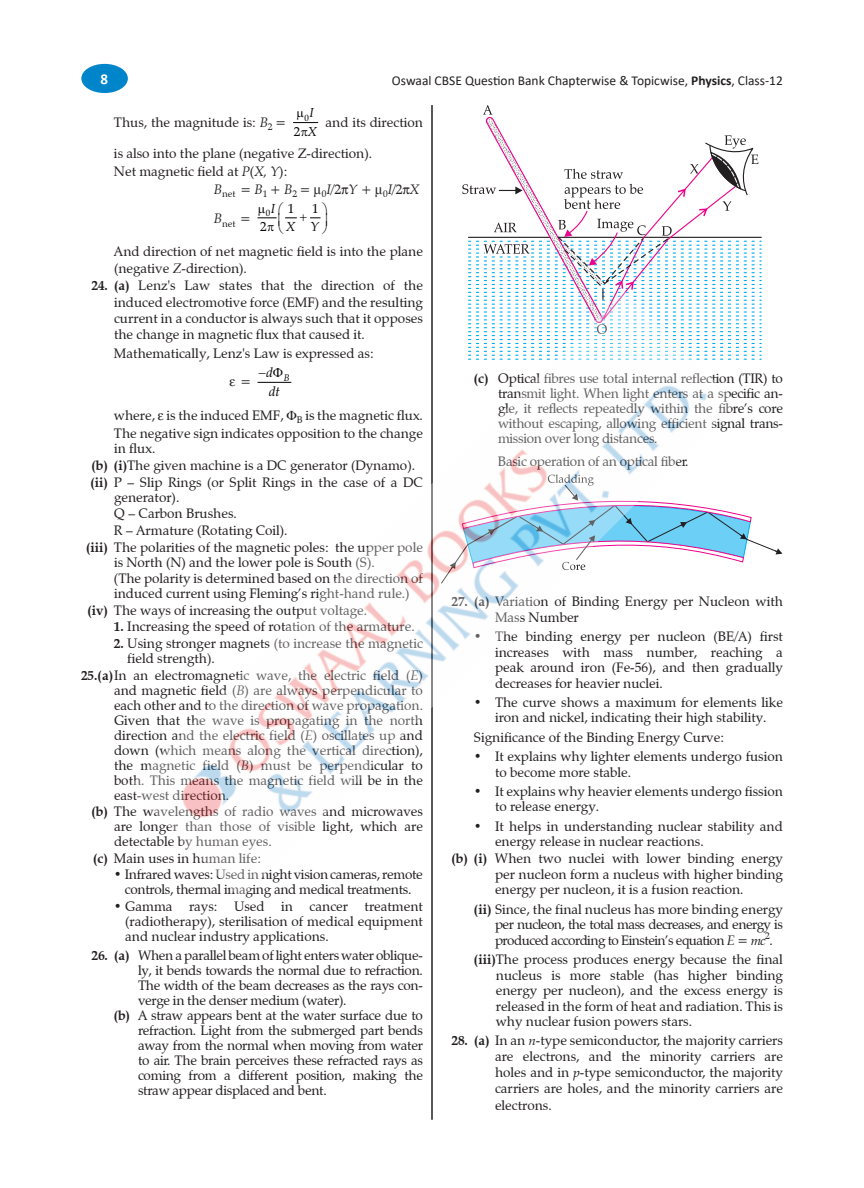
<style>
.page{position:relative;width:864px;height:1188px;background:#fff}
.page>*{position:absolute;margin:0;border:0;box-sizing:border-box;transform-origin:0 0}
.t1{font:700 15px "Calibri";color:#fff}
.tab{font:13.5px/15px "Zapf Calligraphic 801 BT";color:#231f20;text-align:justify}
.tabaa{font:13.5px/15.5px "Zapf Calligraphic 801 BT";color:#231f20;text-align:justify}
.tab-2{font:13.5px/15px "Zapf Calligraphic 801 BT";letter-spacing:-.02em;color:#231f20;text-align:center}
.t2{font:13.5px "Calibri";color:#231f20}
.t3{font:italic 13.5px/19.5px "Zapf Calligraphic 801 BT";color:#000}
.t4{font:italic 13.05px/18.6px "Zapf Calligraphic 801 BT";color:#000;text-align:right}
.t5{font:13.05px "Zapf Calligraphic 801 BT";color:#000}
.t6{font:italic 12.9px/18.6px "Zapf Calligraphic 801 BT";color:#000}
.t7{font:12.9px "Zapf Calligraphic 801 BT";color:#000}
.tab-3{font:9.45px "Zapf Calligraphic 801 BT";color:#231f20}
.t8{font:italic 9.45px "Zapf Calligraphic 801 BT";color:#000}
.t9{font:9px "Zapf Calligraphic 801 BT";color:#000}
.s1{font-weight:700}
.s2{font-style:italic}
.s3{font-style:normal}
</style>
<div class="page">
<div style="left:81px;top:64px;width:47px;height:29px;background:#0085ca;border-radius:50%"></div>
<hr style="left:431px;top:105px;width:2px;height:1015px;background:#231f20">
<svg style="left:462px;top:105px;width:299px;height:255px"></svg>
<svg style="left:734px;top:513px;width:49px;height:50px"></svg>
<img style="left:182px;top:292px;width:552px;height:604px">
<svg style="left:293px;top:122px;width:25px;height:1px"></svg>
<svg style="left:257px;top:217px;width:64px;height:2px"></svg>
<svg style="left:230px;top:379px;width:5px;height:7px"></svg>
<svg style="left:273px;top:368px;width:10px;height:9px"></svg>
<svg style="left:287px;top:411px;width:9px;height:9px"></svg>
<p class="t1" style="left:101px;top:69px;width:9px">8</p>
<p class="t2" style="left:392px;top:71px;width:393px">Oswaal CBSE Question Bank Chapterwise &amp; Topicwise, <span class="s1">Physics</span>, Class-12</p>
<p class="tab" style="left:114px;top:115px;width:174px">Thus, the magnitude is: <span class="s2">B</span><sub>2</sub> =</p>
<p class="t9" style="left:304px;top:112px;width:6px">0</p>
<p class="t7" style="left:294px;top:124px;width:8px">2</p>
<p class="t6" style="left:308px;top:104px;width:11px">I<br>X</p>
<p class="tab" style="left:326px;top:115px;width:99px">and its direction</p>
<p class="tab" style="left:114px;top:146px;width:260px">is also into the plane (negative Z-direction).</p>
<p class="tab" style="left:114px;top:164px;width:175px">Net magnetic field at <span class="s2">P</span>(<span class="s2">X, Y</span>):</p>
<p class="tab" style="left:214px;top:182px;width:207px"><span class="s2">B</span><sub>net</sub> = <span class="s2">B</span><sub>1</sub> + <span class="s2">B</span><sub>2</sub> = <sub>0</sub><span class="s2">I</span>/2 <span class="s2">Y</span> + <sub>0</sub><span class="s2">I</span>/2 <span class="s2">X</span></p>
<p class="tab-3" style="left:214px;top:218px;width:39px"><sup>B</sup>net <sup>=</sup></p>
<p class="t4" style="left:271px;top:199px;width:25px">I <span class="s3">1</span></p>
<p class="t4" style="left:286px;top:199px;width:34px"><span class="s3">1<br></span>X Y</p>
<p class="tab" style="left:114px;top:244px;width:310px;line-height:16.2px">And direction of net magnetic field is into the plane (negative <span class="s2">Z</span>-direction).</p>
<p class="tab" style="left:114px;top:278px;width:310px;line-height:16.2px;text-indent:-23px"><span class="s1">24. (a)</span> Lenz's Law states that the direction of the induced electromotive force (EMF) and the resulting current in a conductor is always such that it opposes the change in magnetic flux that caused it.</p>
<p class="tab" style="left:114px;top:346px;width:261px">Mathematically, Lenz's Law is expressed as:</p>
<p class="tab" style="left:240px;top:374px;width:13px">=</p>
<p class="t9" style="left:266px;top:208px;width:6px">0</p>
<p class="t5" style="left:260px;top:219px;width:8px">2</p>
<p class="t3" style="left:269px;top:363px;width:13px;text-indent:-10px">−d dt</p>
<p class="t8" style="left:284px;top:372px;width:7px">B</p>
<p class="tab" style="left:114px;top:407px;width:310px">where, is the induced EMF, <sub>B</sub> is the magnetic flux.</p>
<p class="tab" style="left:114px;top:426px;width:311px">The negative sign indicates opposition to the change in flux.</p>
<p class="tab" style="left:91px;top:458px;width:325px"><span class="s1">(b) (i)</span>The given machine is a DC generator (Dynamo).</p>
<p class="tab" style="left:114px;top:475px;width:311px;text-indent:-24px"><span class="s1">(ii)</span> P – Slip Rings (or Split Rings in the case of a DC generator).</p>
<p class="tab" style="left:114px;top:506px;width:124px">Q – Carbon Brushes.</p>
<p class="tab" style="left:114px;top:523px;width:175px">R – Armature (Rotating Coil).</p>
<p class="tab" style="left:114px;top:539px;width:310px;text-indent:-28px"><span class="s1">(iii)</span> The polarities of the magnetic poles: the upper pole is North (N) and the lower pole is South (S).</p>
<p class="tab" style="left:114px;top:571px;width:311px">(The polarity is determined based on the direction of induced current using Fleming’s right-hand rule.)</p>
<p class="tab" style="left:87px;top:603px;width:281px"><span class="s1">(iv)</span> The ways of increasing the output voltage.</p>
<p class="tab" style="left:114px;top:619px;width:302px"><span class="s1">1.</span> Increasing the speed of rotation of the armature.</p>
<p class="tab" style="left:127px;top:636px;width:297px;text-indent:-13px"><span class="s1">2.</span> Using stronger magnets (to increase the magnetic field strength).</p>
<p class="tab" style="left:114px;top:667px;width:311px;text-indent:-33px"><span class="s1">25.(a)</span>In an electromagnetic wave, the electric field (<span class="s2">E</span>) and magnetic field (<span class="s2">B</span>) are always perpendicular to each other and to the direction of wave propagation.<br>Given that the wave is propagating in the north direction and the electric field (<span class="s2">E</span>) oscillates up and down (which means along the vertical direction), the magnetic field (<span class="s2">B</span>) must be perpendicular to both. This means the magnetic field will be in the east-west direction.</p>
<p class="tab" style="left:114px;top:804px;width:310px;text-indent:-23px"><span class="s1">(b)</span> The wavelengths of radio waves and microwaves are longer than those of visible light, which are detectable by human eyes.</p>
<p class="tab" style="left:93px;top:851px;width:170px"><span class="s1">(c)</span> Main uses in human life:</p>
<p class="tab-2" style="left:114px;top:867px;width:310px">• Infrared waves: Used in night vision cameras, remote controls, thermal imaging and medical treatments.</p>
<p class="tab" style="left:125px;top:899px;width:299px;text-indent:-11px">• Gamma rays: Used in cancer treatment (radiotherapy), sterilisation of medical equipment and nuclear industry applications.</p>
<p class="tab" style="left:138px;top:948px;width:286px;text-indent:-47px"><span class="s1">26. (a)</span> When a parallel beam of light enters water oblique&shy;ly, it bends towards the normal due to refraction.<br>The width of the beam decreases as the rays con&shy;verge in the denser medium (water).</p>
<p class="tab" style="left:138px;top:1008px;width:286px;text-indent:-24px"><span class="s1">(b)</span> A straw appears bent at the water surface due to refraction. Light from the submerged part bends away from the normal when moving from water to air. The brain perceives these refracted rays as coming from a different position, making the straw appear displaced and bent.</p>
<p class="tab" style="left:498px;top:371px;width:286px;text-indent:-24px"><span class="s1">(c)</span> Optical fibres use total internal reflection (TIR) to transmit light. When light enters at a specific an&shy;gle, it reflects repeatedly within the fibre’s core without escaping, allowing efficient signal trans&shy;mission over long distances.</p>
<p class="tab-2" style="left:498px;top:453px;width:192px">Basic operation of an optical fiber.</p>
<p class="tabaa" style="left:495px;top:594px;width:289px;text-indent:-44px"><span class="s1">27. (a)</span> Variation of Binding Energy per Nucleon with<br>Mass Number</p>
<p class="tabaa" style="left:495px;top:629px;width:290px;text-indent:-21px">• The binding energy per nucleon (BE/A) first increases with mass number, reaching a peak around iron (Fe-56), and then gradually decreases for heavier nuclei.</p>
<p class="tabaa" style="left:474px;top:694px;width:311px;text-align:center">• The curve shows a maximum for elements like iron and nickel, indicating their high stability.</p>
<p class="tabaa" style="left:474px;top:729px;width:252px">Significance of the Binding Energy Curve:</p>
<p class="tabaa" style="left:495px;top:749px;width:289px;text-indent:-21px">• It explains why lighter elements undergo fusion to become more stable.</p>
<p class="tabaa" style="left:495px;top:783px;width:289px;text-indent:-21px">• It explains why heavier elements undergo fission to release energy.</p>
<p class="tabaa" style="left:495px;top:818px;width:289px;text-indent:-21px">• It helps in understanding nuclear stability and energy release in nuclear reactions.</p>
<p class="tabaa" style="left:495px;top:851px;width:289px;text-indent:-44px"><span class="s1">(b) (i)</span> When two nuclei with lower binding energy per nucleon form a nucleus with higher binding energy per nucleon, it is a fusion reaction.</p>
<p class="tabaa" style="left:495px;top:901px;width:289px;text-indent:-21px"><span class="s1">(ii)</span> Since, the final nucleus has more binding energy per nucleon, the total mass decreases, and energy is produced according to Einstein’s equation <span class="s2">E</span> = <span class="s2">mc</span><sup>2</sup>.</p>
<p class="tabaa" style="left:496px;top:952px;width:289px;text-indent:-22px"><span class="s1">(iii)</span>The process produces energy because the final nucleus is more stable (has higher binding energy per nucleon), and the excess energy is released in the form of heat and radiation. This is why nuclear fusion powers stars.</p>
<p class="tabaa" style="left:495px;top:1033px;width:289px;line-height:16px;text-indent:-44px"><span class="s1">28. (a)</span> In an <span class="s2">n</span>-type semiconductor, the majority carriers are electrons, and the minority carriers are holes and in <span class="s2">p</span>-type semiconductor, the majority carriers are holes, and the minority carriers are electrons.</p>
</div>
